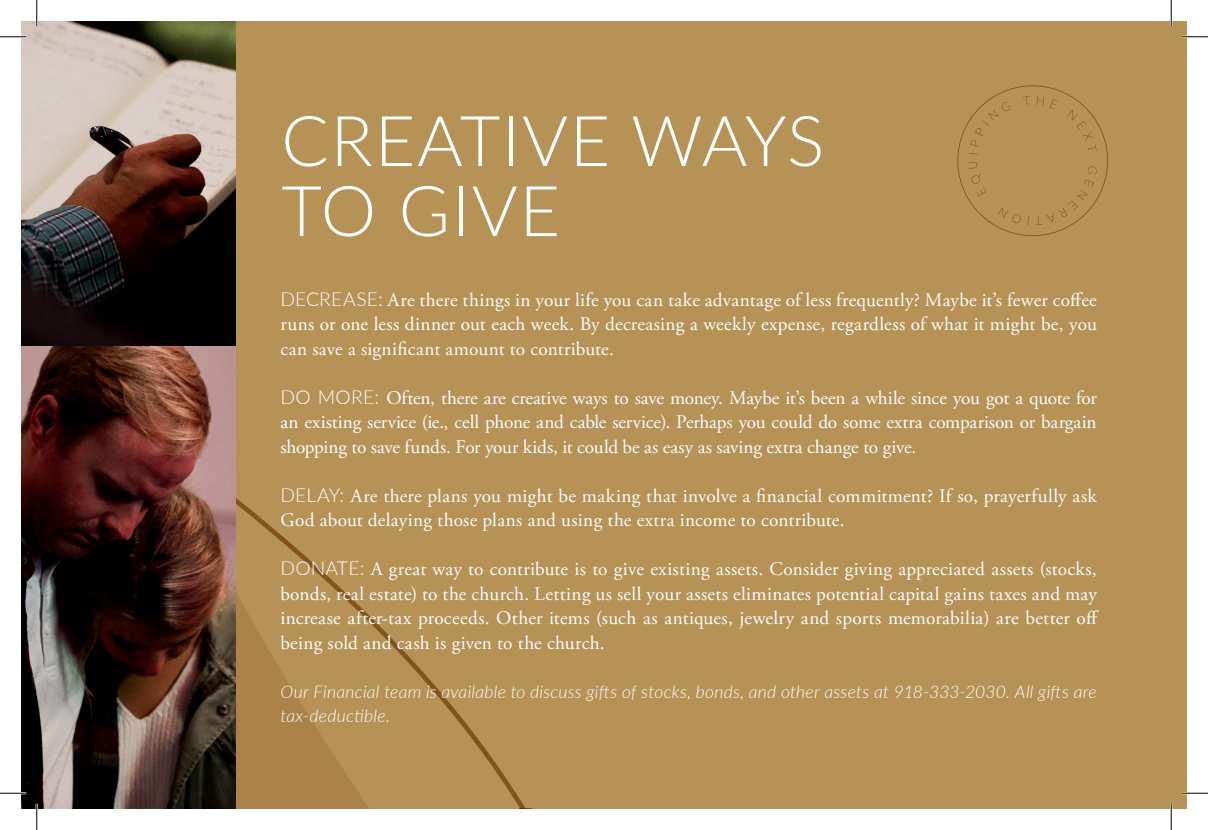
<style>
.page{position:relative;width:1208px;height:830px;background:#fff}
.page>*{position:absolute;margin:0;border:0;box-sizing:border-box;transform-origin:0 0}
.t1{font:300 70px/70px "Lato";letter-spacing:.025em;color:#fff}
.t2{font:19.25px/24.5px "Adobe Garamond Pro";letter-spacing:.01em;color:#fff;text-align:justify}
.t3{font:italic 300 17.5px/24.5px "Lato";letter-spacing:.015em;color:#fff}
.s1{font-family:"Lato";font-weight:300}
</style>
<div class="page">
<div style="left:21px;top:21px;width:1165px;height:787px;background:#b79257"></div>
<svg style="left:236px;top:498px;width:289px;height:310px"></svg>
<img style="left:21px;top:21px;width:215px;height:326px">
<img style="left:21px;top:347px;width:215px;height:461px">
<hr style="left:0;top:36px;width:26px;height:2px;background:#fff">
<hr style="left:0;top:792px;width:26px;height:2px;background:#fff">
<hr style="left:1181px;top:792px;width:27px;height:2px;background:#fff">
<hr style="left:36px;top:0;width:2px;height:26px;background:#fff">
<hr style="left:36px;top:803px;width:2px;height:27px;background:#fff">
<hr style="left:1170px;top:803px;width:2px;height:27px;background:#fff">
<svg style="left:0;top:36px;width:26px;height:1px"></svg>
<svg style="left:0;top:792px;width:26px;height:1px"></svg>
<svg style="left:1181px;top:792px;width:27px;height:1px"></svg>
<svg style="left:36px;top:0;width:1px;height:26px"></svg>
<svg style="left:36px;top:803px;width:1px;height:27px"></svg>
<svg style="left:957px;top:0;width:251px;height:266px"></svg>
<svg style="left:1170px;top:803px;width:1px;height:27px"></svg>
<h1 class="t1" style="left:281px;top:103px;width:544px">CREATIVE WAYS<br>TO GIVE</h1>
<p class="t2" style="left:280px;top:288px;width:818px"><span class="s1">DECREASE:</span> Are there things in your life you can take advantage of less frequently? Maybe it’s fewer coffee runs or one less dinner out each week. By decreasing a weekly expense, regardless of what it might be, you can save a significant amount to contribute.</p>
<p class="t2" style="left:280px;top:386px;width:818px"><span class="s1">DO MORE:</span> Often, there are creative ways to save money. Maybe it’s been a while since you got a quote for an existing service (ie., cell phone and cable service). Perhaps you could do some extra comparison or bargain shopping to save funds. For your kids, it could be as easy as saving extra change to give.</p>
<p class="t2" style="left:280px;top:484px;width:818px"><span class="s1">DELAY:</span> Are there plans you might be making that involve a financial commitment? If so, prayerfully ask<br>God about delaying those plans and using the extra income to contribute.</p>
<p class="t2" style="left:280px;top:557px;width:820px"><span class="s1">DONATE:</span> A great way to contribute is to give existing assets. Consider giving appreciated assets (stocks, bonds, real estate) to the church. Letting us sell your assets eliminates potential capital gains taxes and may increase after-tax proceeds. Other items (such as antiques, jewelry and sports memorabilia) are better off being sold and cash is given to the church.</p>
<p class="t3" style="left:280px;top:678px;width:818px">Our Financial team is available to discuss gifts of stocks, bonds, and other assets at 918-333-2030. All gifts are tax-deductible.</p>
</div>
